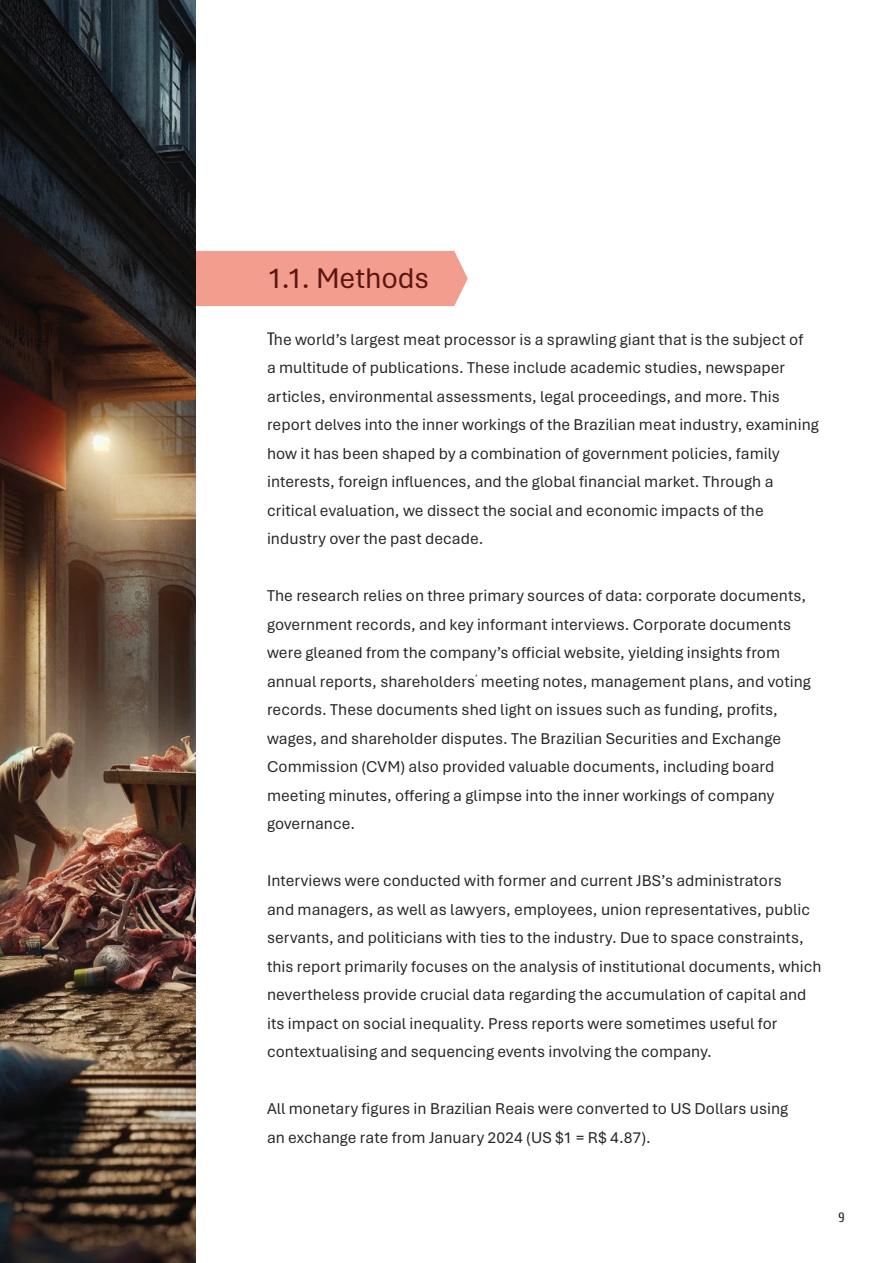
<style>
.page{position:relative;width:893px;height:1263px;background:#fff}
.page>*{position:absolute;margin:0;border:0;box-sizing:border-box;transform-origin:0 0}
.t1{font:30px "Aptos";letter-spacing:-.005em;color:#5b1510}
.t2{font:16.5px/28.5px "Aptos";letter-spacing:.005em;color:#292724}
.t3{font:13.5px "Cuprum";color:#231f20}
.s1{font-family:"Cuprum";font-size:18px}
</style>
<div class="page">
<div style="left:196px;top:251px;width:272px;height:55px;background:#f39d8e"></div>
<img style="left:0;top:0;width:196px;height:1263px">
<h1 class="t1" style="left:267px;top:257px;width:164px">1.1. Methods</h1>
<p class="t2" style="left:267px;top:324px;width:553px"><span class="s1">T</span>he world’s largest meat processor is a sprawling giant that is the subject of<br>a multitude of publications. These include academic studies, newspaper articles, environmental assessments, legal proceedings, and more. This report delves into the inner workings of the Brazilian meat industry, examining how it has been shaped by a combination of government policies, family interests, foreign influences, and the global financial market. Through a critical evaluation, we dissect the social and economic impacts of the industry over the past decade.</p>
<p class="t2" style="left:267px;top:581px;width:545px">The research relies on three primary sources of data: corporate documents, government records, and key informant interviews. Corporate documents were gleaned from the company’s official website, yielding insights from annual reports, shareholders<sup>’</sup> meeting notes, management plans, and voting records. These documents shed light on issues such as funding, profits, wages, and shareholder disputes. The Brazilian Securities and Exchange Commission (CVM) also provided valuable documents, including board meeting minutes, offering a glimpse into the inner workings of company governance.</p>
<p class="t2" style="left:267px;top:866px;width:556px">Interviews were conducted with former and current JBS’s administrators<br>and managers, as well as lawyers, employees, union representatives, public servants, and politicians with ties to the industry. Due to space constraints, this report primarily focuses on the analysis of institutional documents, which nevertheless provide crucial data regarding the accumulation of capital and its impact on social inequality. Press reports were sometimes useful for contextualising and sequencing events involving the company.</p>
<p class="t2" style="left:267px;top:1094px;width:523px">All monetary figures in Brazilian Reais were converted to US Dollars using an exchange rate from January 2024 (US $1 = R$ 4.87).</p>
<p class="t3" style="left:838px;top:1207px;width:8px">9</p>
</div>
